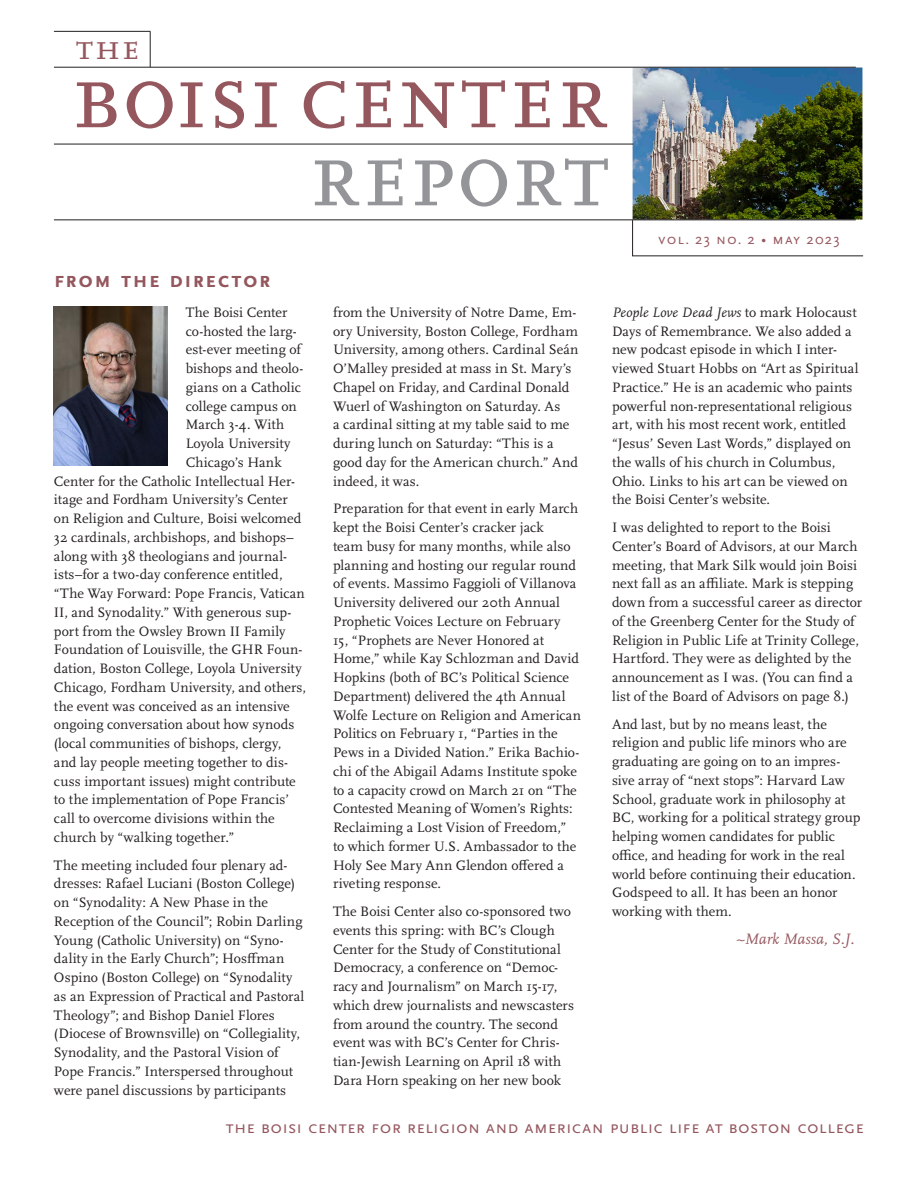
<style>
.page{position:relative;width:918px;height:1188px;background:#fff}
.page>*{position:absolute;margin:0;border:0;box-sizing:border-box;transform-origin:0 0}
.t1{font:97.05px "Scala OT";letter-spacing:.005em;color:#95575e}
.t2{font:97.05px "Scala OT";letter-spacing:.005em;color:#939598}
.t3{font:36.45px "Scala OT";color:#95575e}
.t4{font:700 22.5px "Scala Sans OT";letter-spacing:.06em;color:#95575e}
.t5{font:18px "Scala Sans OT";letter-spacing:.015em;color:#95575e}
.t6{font:italic 15.75px "Scala OT";color:#95575e}
.t7{font:15px "Scala Sans OT";letter-spacing:.065em;color:#95575e}
.t8{font:14.25px/18.8px "Scala OT";letter-spacing:.005em;color:#231f20}
.s1{font-style:italic}
</style>
<div class="page">
<img style="left:54px;top:306px;width:114px;height:159px">
<img style="left:633px;top:68px;width:229px;height:152px">
<hr style="left:54px;top:31px;width:96px;height:1px;background:#231f20">
<hr style="left:54px;top:67px;width:802px;height:1px;background:#231f20">
<hr style="left:54px;top:144px;width:579px;height:1px;background:#231f20">
<hr style="left:54px;top:220px;width:802px;height:1px;background:#231f20">
<hr style="left:150px;top:32px;width:1px;height:35px;background:#231f20">
<hr style="left:632px;top:220px;width:1px;height:36px;background:#231f20">
<hr style="left:632px;top:256px;width:231px;height:1px;background:#231f20">
<h2 class="t3" style="left:76px;top:27px;width:64px">the</h2>
<h1 class="t1" style="left:70px;top:43px;width:539px">boisi center</h1>
<h1 class="t2" style="left:308px;top:121px;width:301px">report</h1>
<h3 class="t4" style="left:54px;top:267px;width:218px">from the director</h3>
<p class="t8" style="left:186px;top:303px;width:103px">The Boisi Center</p>
<p class="t8" style="left:186px;top:322px;width:113px">co-hosted the larg-</p>
<p class="t8" style="left:186px;top:341px;width:117px">est-ever meeting of</p>
<p class="t8" style="left:186px;top:359px;width:119px">bishops and theolo-</p>
<p class="t8" style="left:186px;top:378px;width:117px">gians on a Catholic</p>
<p class="t8" style="left:186px;top:397px;width:113px">college campus on</p>
<p class="t8" style="left:186px;top:416px;width:100px">March 3-4. With</p>
<p class="t8" style="left:186px;top:434px;width:106px">Loyola University</p>
<p class="t8" style="left:186px;top:453px;width:98px">Chicago’s Hank</p>
<p class="t8" style="left:54px;top:472px;width:242px">Center for the Catholic Intellectual Her-</p>
<p class="t8" style="left:54px;top:491px;width:235px">itage and Fordham University’s Center</p>
<p class="t8" style="left:54px;top:509px;width:249px">on Religion and Culture, Boisi welcomed</p>
<p class="t8" style="left:54px;top:528px;width:241px">32 cardinals, archbishops, and bishops–</p>
<p class="t8" style="left:54px;top:547px;width:235px">along with 38 theologians and journal-</p>
<p class="t8" style="left:54px;top:566px;width:230px">ists–for a two-day conference entitled,</p>
<p class="t8" style="left:54px;top:584px;width:252px">“The Way Forward: Pope Francis, Vatican</p>
<p class="t8" style="left:54px;top:603px;width:239px">II, and Synodality.” With generous sup-</p>
<p class="t8" style="left:54px;top:622px;width:233px">port from the Owsley Brown II Family</p>
<p class="t8" style="left:54px;top:641px;width:250px">Foundation of Louisville, the GHR Foun-</p>
<p class="t8" style="left:54px;top:659px;width:249px">dation, Boston College, Loyola University</p>
<p class="t8" style="left:54px;top:678px;width:254px">Chicago, Fordham University, and others,</p>
<p class="t8" style="left:54px;top:697px;width:237px">the event was conceived as an intensive</p>
<p class="t8" style="left:54px;top:716px;width:242px">ongoing conversation about how synods</p>
<p class="t8" style="left:54px;top:734px;width:229px">(local communities of bishops, clergy,</p>
<p class="t8" style="left:54px;top:753px;width:236px">and lay people meeting together to dis-</p>
<p class="t8" style="left:54px;top:772px;width:243px">cuss important issues) might contribute</p>
<p class="t8" style="left:54px;top:791px;width:236px">to the implementation of Pope Francis’</p>
<p class="t8" style="left:54px;top:809px;width:222px">call to overcome divisions within the</p>
<p class="t8" style="left:54px;top:828px;width:182px">church by “walking together.”</p>
<p class="t8" style="left:54px;top:856px;width:252px">The meeting included four plenary ad&shy;dresses: Rafael Luciani (Boston College) on “Synodality: A New Phase in the Reception of the Council”; Robin Darling Young (Catholic University) on “Syno&shy;dality in the Early Church”; Hosffman Ospino (Boston College) on “Synodality as an Expression of Practical and Pastoral Theology”; and Bishop Daniel Flores (Diocese of Brownsville) on “Collegiality, Synodality, and the Pastoral Vision of Pope Francis.” Interspersed throughout were panel discussions by participants</p>
<p class="t8" style="left:333px;top:303px;width:247px">from the University of Notre Dame, Em&shy;ory University, Boston College, Fordham University, among others. Cardinal Seán O’Malley presided at mass in St. Mary’s Chapel on Friday, and Cardinal Donald Wuerl of Washington on Saturday. As<br>a cardinal sitting at my table said to me during lunch on Saturday: “This is a good day for the American church.” And indeed, it was.</p>
<p class="t8" style="left:333px;top:500px;width:249px">Preparation for that event in early March kept the Boisi Center’s cracker jack<br>team busy for many months, while also planning and hosting our regular round of events. Massimo Faggioli of Villanova University delivered our 20th Annual Prophetic Voices Lecture on February<br>15, “Prophets are Never Honored at Home,” while Kay Schlozman and David Hopkins (both of BC’s Political Science Department) delivered the 4th Annual Wolfe Lecture on Religion and American Politics on February 1, “Parties in the Pews in a Divided Nation.” Erika Bachio&shy;chi of the Abigail Adams Institute spoke to a capacity crowd on March 21 on “The Contested Meaning of Women’s Rights:<br>Reclaiming a Lost Vision of Freedom,” to which former U.S. Ambassador to the Holy See Mary Ann Glendon offered a riveting response.</p>
<p class="t8" style="left:333px;top:903px;width:243px">The Boisi Center also co-sponsored two events this spring: with BC’s Clough Center for the Study of Constitutional Democracy, a conference on “Democ&shy;racy and Journalism” on March 15-17, which drew journalists and newscasters from around the country. The second event was with BC’s Center for Chris&shy;tian-Jewish Learning on April 18 with Dara Horn speaking on her new book</p>
<p class="t7" style="left:658px;top:231px;width:183px">vol. 23 no. 2 • may 2023</p>
<p class="t8" style="left:612px;top:303px;width:248px"><span class="s1">People Love Dead Jews</span> to mark Holocaust Days of Remembrance. We also added a new podcast episode in which I inter&shy;viewed Stuart Hobbs on “Art as Spiritual Practice.” He is an academic who paints powerful non-representational religious art, with his most recent work, entitled “Jesus’ Seven Last Words,” displayed on the walls of his church in Columbus, Ohio. Links to his art can be viewed on the Boisi Center’s website.</p>
<p class="t8" style="left:612px;top:518px;width:252px">I was delighted to report to the Boisi Center’s Board of Advisors, at our March meeting, that Mark Silk would join Boisi next fall as an affiliate. Mark is stepping down from a successful career as director of the Greenberg Center for the Study of Religion in Public Life at Trinity College, Hartford. They were as delighted by the announcement as I was. (You can find a list of the Board of Advisors on page 8.)</p>
<p class="t8" style="left:612px;top:715px;width:250px">And last, but by no means least, the religion and public life minors who are graduating are going on to an impres&shy;sive array of “next stops”: Harvard Law School, graduate work in philosophy at BC, working for a political strategy group helping women candidates for public office, and heading for work in the real world before continuing their education.<br>Godspeed to all. It has been an honor working with them.</p>
<p class="t6" style="left:737px;top:930px;width:119px">~Mark Massa, S.J.</p>
<p class="t5" style="left:226px;top:1118px;width:640px">the boisi center for religion and american public life at boston college</p>
</div>
